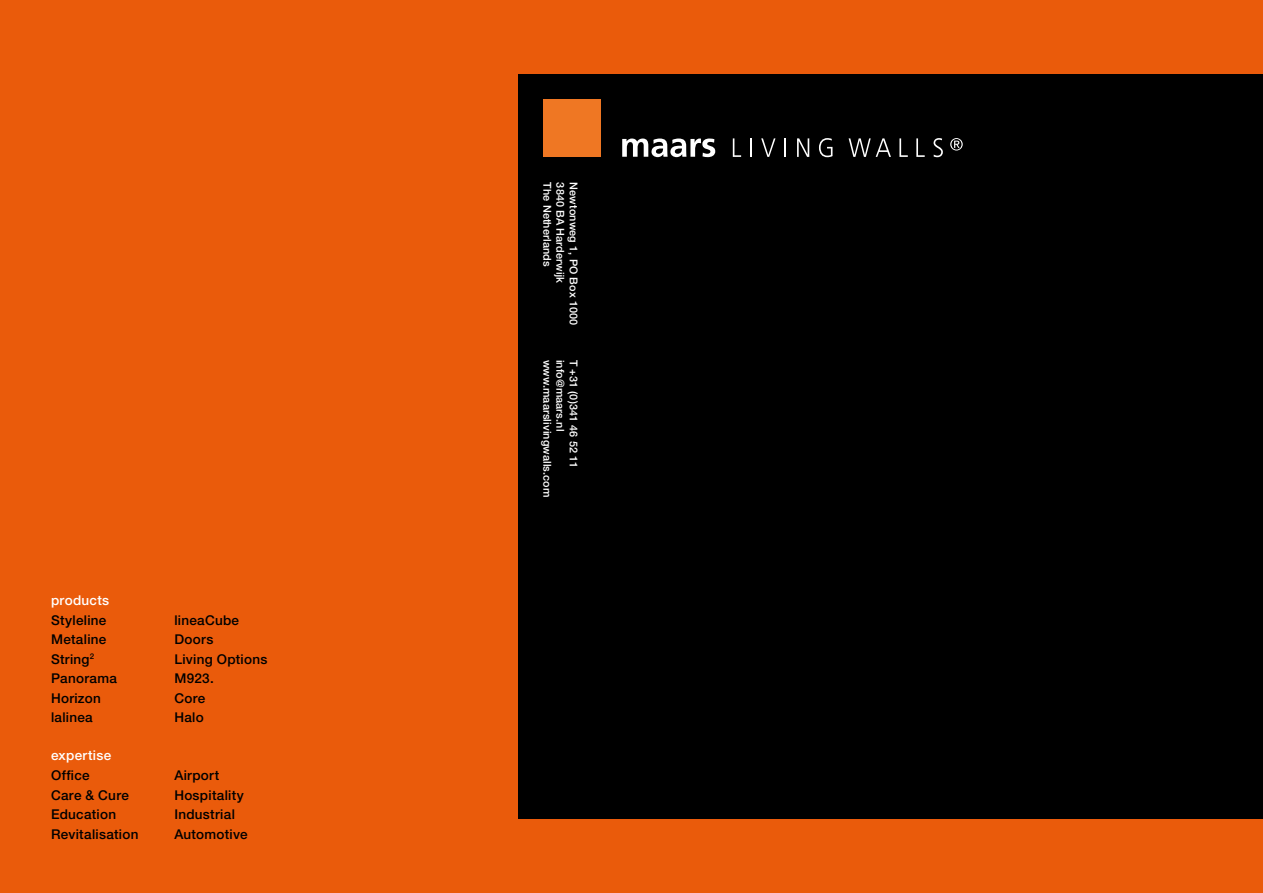
<style>
.page{position:relative;width:1263px;height:893px;background:#ea5b0b}
.page>*{position:absolute;margin:0;border:0;box-sizing:border-box;transform-origin:0 0}
.t1{font:500 13.5px/19.5px "Helvetica Neue LT Pro";letter-spacing:.02em;color:#000}
.t2{font:500 13.5px "Helvetica Neue LT Pro";letter-spacing:.025em;color:#fff}
.t3{font:500 10.8px "Helvetica Neue LT Pro";letter-spacing:.01em;color:#fff}
</style>
<div class="page">
<div style="left:519px;top:74px;width:744px;height:745px;background:#000"></div>
<svg style="left:622px;top:139px;width:93px;height:18px"></svg>
<svg style="left:733px;top:138px;width:8px;height:19px"></svg>
<svg style="left:750px;top:138px;width:2px;height:19px"></svg>
<svg style="left:761px;top:138px;width:14px;height:19px"></svg>
<svg style="left:785px;top:138px;width:1px;height:19px"></svg>
<svg style="left:797px;top:138px;width:12px;height:19px"></svg>
<svg style="left:819px;top:138px;width:13px;height:19px"></svg>
<svg style="left:849px;top:138px;width:42px;height:19px"></svg>
<svg style="left:899px;top:138px;width:9px;height:19px"></svg>
<svg style="left:916px;top:138px;width:9px;height:19px"></svg>
<svg style="left:933px;top:138px;width:10px;height:19px"></svg>
<svg style="left:950px;top:138px;width:13px;height:13px"></svg>
<div style="left:543px;top:99px;width:58px;height:58px;background:#ef7723"></div>
<p class="t2" style="left:51px;top:592px;width:60px">products</p>
<p class="t1" style="left:51px;top:610px;width:67px">Styleline<br>Metaline<br>String<sup>2<br></sup>Panorama<br>Horizon lalinea</p>
<p class="t1" style="left:174px;top:610px;width:95px">lineaCube<br>Doors<br>Living Options<br>M923.<br>Core<br>Halo</p>
<p class="t2" style="left:51px;top:747px;width:62px">expertise</p>
<p class="t1" style="left:51px;top:766px;width:89px">Office<br>Care &amp; Cure<br>Education<br>Revitalisation</p>
<p class="t1" style="left:174px;top:766px;width:75px">Airport<br>Hospitality<br>Industrial<br>Automotive</p>
<p class="t3" style="left:554px;top:182px;width:86px;rotate:90deg">The Netherlands</p>
<p class="t3" style="left:567px;top:182px;width:102px;rotate:90deg">3840 BA Harderwijk</p>
<p class="t3" style="left:580px;top:182px;width:144px;rotate:90deg">Newtonweg 1, PO Box 1000</p>
<p class="t3" style="left:554px;top:360px;width:139px;rotate:90deg">www.maarslivingwalls.com</p>
<p class="t3" style="left:567px;top:360px;width:73px;rotate:90deg">info@maars.nl</p>
<p class="t3" style="left:580px;top:360px;width:110px;rotate:90deg">T +31 (0)341 46 52 11</p>
</div>
